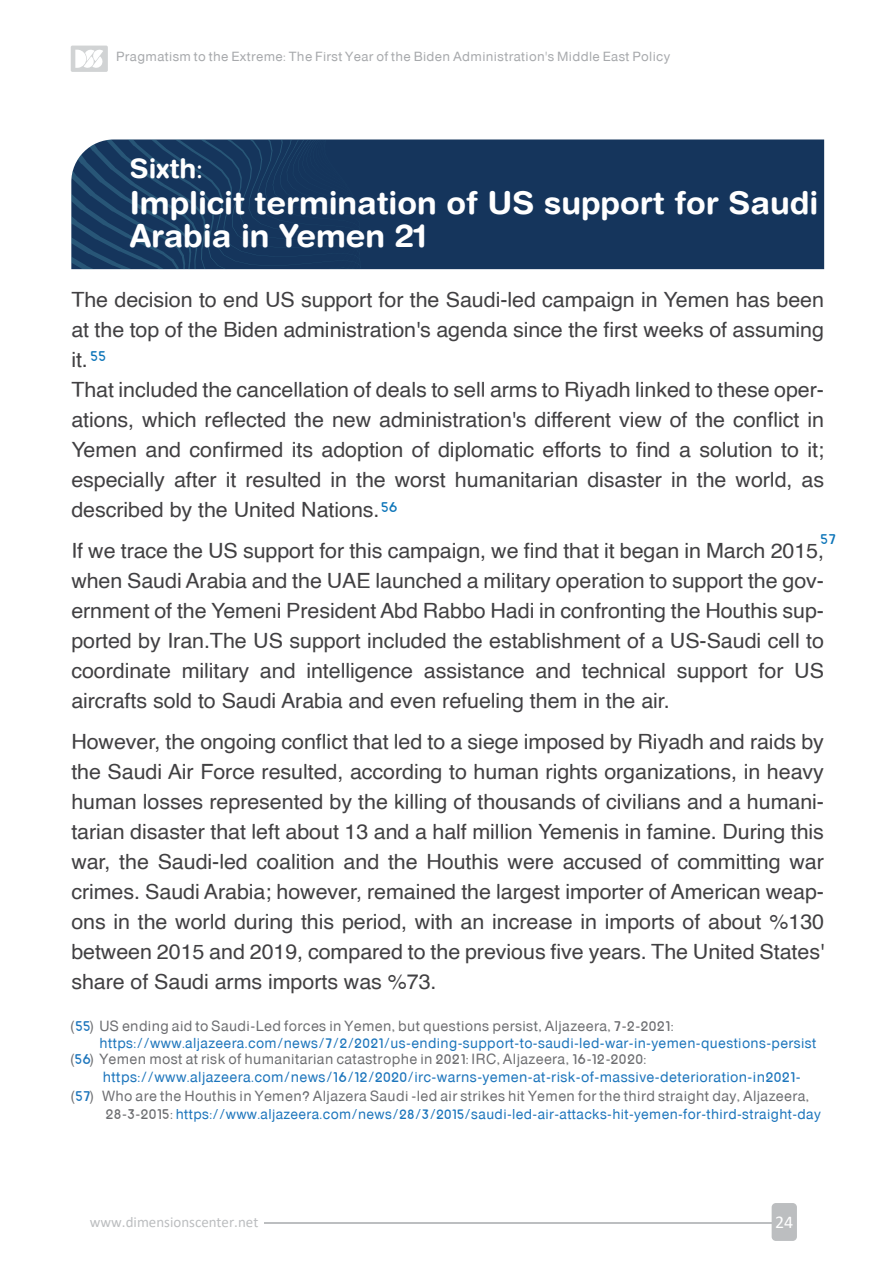
<style>
.page{position:relative;width:893px;height:1263px;background:#fff}
.page>*{position:absolute;margin:0;border:0;box-sizing:border-box;transform-origin:0 0}
.t1{font:700 31.5px/33px "Helvetica Rounded";letter-spacing:-.005em;color:#fff}
.t2{font:700 27px "Helvetica Rounded";letter-spacing:-.005em;color:#fff}
.t3{font:21px/30px "Helvetica";letter-spacing:-.005em;color:#414042;text-align:justify}
.t4{font:18px "Calibri";color:#fff}
.t5{font:15px "be IN Normal";letter-spacing:.025em;color:#6d6e71}
.t6{font:15px "be IN Normal";letter-spacing:.025em;color:#1c75bc}
.t7{font:15px "Calibri";color:#bcbec0}
.t8{font:15px "be IN Normal";color:#0b74b8}
.t9{font:14.7px "be IN Normal";letter-spacing:.025em;color:#1c75bc}
.t10{font:14.55px "be IN Normal";letter-spacing:.025em;color:#1c75bc}
.t11{font:13.5px "be IN Normal";letter-spacing:.025em;color:#a7a9ac}
.s1{font-family:"Myriad Pro";font-weight:400}
.s2{font-size:15px;color:#6d6e71}
</style>
<div class="page">
<svg style="left:71px;top:139px;width:753px;height:130px;background:#18385e"></svg>
<div style="left:772px;top:1203px;width:25px;height:38px;background:#bcbec0;border-radius:4px"></div>
<hr style="left:264px;top:1222px;width:508px;height:2px;background:#bcbec0">
<div style="left:71px;top:46px;width:37px;height:26px;background:#d1d3d4;border-radius:2px"></div>
<svg style="left:75px;top:49px;width:28px;height:19px"></svg>
<p class="t11" style="left:116px;top:48px;width:555px">Pragmatism to the Extreme: The First Year of the Biden Administration's Middle East Policy</p>
<p class="t2" style="left:130px;top:152px;width:74px">Sixth<span class="s1">:</span></p>
<h1 class="t1" style="left:130px;top:186px;width:690px">Implicit termination of US support for Saudi<br>Arabia in Yemen 21</h1>
<p class="t3" style="left:71px;top:286px;width:754px;text-align:left">The decision to end US support for the Saudi-led campaign in Yemen has been at the top of the Biden administration's agenda since the first weeks of assuming it.<br>That included the cancellation of deals to sell arms to Riyadh linked to these oper&shy;ations, which reflected the new administration's different view of the conflict in Yemen and confirmed its adoption of diplomatic efforts to find a solution to it; especially after it resulted in the worst humanitarian disaster in the world, as described by the United Nations.</p>
<p class="t3" style="left:71px;top:536px;width:754px">If we trace the US support for this campaign, we find that it began in March 2015, when Saudi Arabia and the UAE launched a military operation to support the gov&shy;ernment of the Yemeni President Abd Rabbo Hadi in confronting the Houthis sup&shy;ported by Iran.The US support included the establishment of a US-Saudi cell to coordinate military and intelligence assistance and technical support for US aircrafts sold to Saudi Arabia and even refueling them in the air.</p>
<p class="t3" style="left:71px;top:727px;width:754px">However, the ongoing conflict that led to a siege imposed by Riyadh and raids by the Saudi Air Force resulted, according to human rights organizations, in heavy human losses represented by the killing of thousands of civilians and a humani&shy;tarian disaster that left about 13 and a half million Yemenis in famine. During this war, the Saudi-led coalition and the Houthis were accused of committing war crimes. Saudi Arabia; however, remained the largest importer of American weap&shy;ons in the world during this period, with an increase in imports of about %130 between 2015 and 2019, compared to the previous five years. The United States' share of Saudi arms imports was %73.</p>
<p class="t8" style="left:90px;top:347px;width:17px">٥٥</p>
<p class="t8" style="left:381px;top:498px;width:18px">٥٦</p>
<p class="t8" style="left:820px;top:530px;width:17px">٥٧</p>
<p class="t5" style="left:71px;top:1017px;width:604px">( ) US ending aid to Saudi-Led forces in Yemen, but questions persist, Aljazeera, ٧-٢-٢٠٢١:</p>
<p class="t9" style="left:100px;top:1035px;width:718px">https://www.aljazeera.com/news/٧/٢/٢٠٢١/us-ending-support-to-saudi-led-war-in-yemen-questions-persist</p>
<p class="t6" style="left:76px;top:1017px;width:17px">٥٥</p>
<p class="t5" style="left:71px;top:1050px;width:577px">( ) Yemen most at risk of humanitarian catastrophe in ٢٠٢١: IRC, Aljazeera, ١٦-١٢-٢٠٢٠:</p>
<p class="t6" style="left:103px;top:1068px;width:699px">https://www.aljazeera.com/news/١٦/١٢/٢٠٢٠/irc-warns-yemen-at-risk-of-massive-deterioration-in٢٠٢١-</p>
<p class="t6" style="left:75px;top:1050px;width:18px">٥٦</p>
<p class="t5" style="left:71px;top:1087px;width:740px">( ) Who are the Houthis in Yemen? Aljazera Saudi -led air strikes hit Yemen for the third straight day, Aljazeera,</p>
<p class="t10" style="left:106px;top:1105px;width:717px"><span class="s2">٢٨-٣-٢٠١٥:</span> https://www.aljazeera.com/news/٢٨/٣/٢٠١٥/saudi-led-air-attacks-hit-yemen-for-third-straight-day</p>
<p class="t6" style="left:75px;top:1087px;width:17px">٥٧</p>
<p class="t7" style="left:90px;top:1211px;width:170px">www.dimensionscenter.net</p>
<p class="t4" style="left:775px;top:1209px;width:20px">24</p>
</div>
